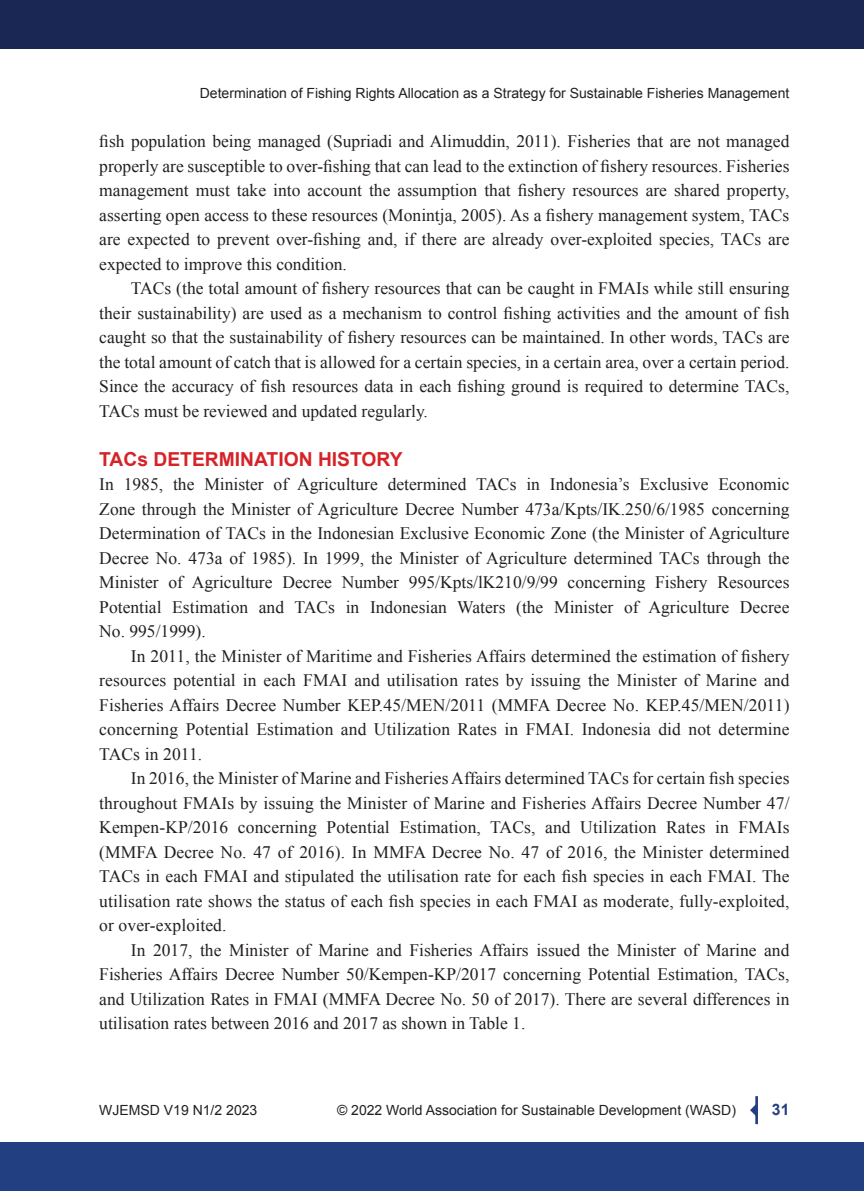
<style>
.page{position:relative;width:864px;height:1191px;background:#fff}
.page>*{position:absolute;margin:0;border:0;box-sizing:border-box;transform-origin:0 0}
.t1{font:700 19.25px "Arial";color:#d62328}
.Tx{font:17.5px/24.5px "Times New Roman";color:#231f20;text-align:justify}
.TxF{font:17.5px/24.5px "Times New Roman";color:#231f20;text-align:justify}
.t2{font:700 15.75px "Arial";color:#223f82}
.t3{font:14px "Arial";color:#231f20}
</style>
<div class="page">
<div style="left:0;top:1142px;width:863px;height:49px;background:#223f82"></div>
<hr style="left:755px;top:1096px;width:2px;height:28px;background:#223f82">
<svg style="left:750px;top:1102px;width:6px;height:15px"></svg>
<div style="left:0;top:0;width:863px;height:49px;background:#1a2654"></div>
<p class="t3" style="left:200px;top:84px;width:591px">Determination of Fishing Rights Allocation as a Strategy for Sustainable Fisheries Management</p>
<p class="TxF" style="left:99px;top:129px;width:691px">fish population being managed (Supriadi and Alimuddin, 2011). Fisheries that are not managed properly are susceptible to over-fishing that can lead to the extinction of fishery resources. Fisheries management must take into account the assumption that fishery resources are shared property, asserting open access to these resources (Monintja, 2005). As a fishery management system, TACs are expected to prevent over-fishing and, if there are already over-exploited species, TACs are expected to improve this condition.</p>
<p class="Tx" style="left:99px;top:276px;width:691px;text-indent:32px">TACs (the total amount of fishery resources that can be caught in FMAIs while still ensuring their sustainability) are used as a mechanism to control fishing activities and the amount of fish caught so that the sustainability of fishery resources can be maintained. In other words, TACs are the total amount of catch that is allowed for a certain species, in a certain area, over a certain period.<br>Since the accuracy of fish resources data in each fishing ground is required to determine TACs, TACs must be reviewed and updated regularly.</p>
<h1 class="t1" style="left:99px;top:446px;width:305px">TACs DETERMINATION HISTORY</h1>
<p class="TxF" style="left:99px;top:472px;width:691px">In 1985, the Minister of Agriculture determined TACs in Indonesia’s Exclusive Economic Zone through the Minister of Agriculture Decree Number 473a/Kpts/IK.250/6/1985 concerning Determination of TACs in the Indonesian Exclusive Economic Zone (the Minister of Agriculture Decree No. 473a of 1985). In 1999, the Minister of Agriculture determined TACs through the Minister of Agriculture Decree Number 995/Kpts/lK210/9/99 concerning Fishery Resources Potential Estimation and TACs in Indonesian Waters (the Minister of Agriculture Decree No. 995/1999).</p>
<p class="Tx" style="left:99px;top:643px;width:691px;text-indent:32px">In 2011, the Minister of Maritime and Fisheries Affairs determined the estimation of fishery resources potential in each FMAI and utilisation rates by issuing the Minister of Marine and Fisheries Affairs Decree Number KEP.45/MEN/2011 (MMFA Decree No. KEP.45/MEN/2011) concerning Potential Estimation and Utilization Rates in FMAI. Indonesia did not determine TACs in 2011.</p>
<p class="Tx" style="left:99px;top:766px;width:691px;text-indent:32px">In 2016, the Minister of Marine and Fisheries Affairs determined TACs for certain fish species throughout FMAIs by issuing the Minister of Marine and Fisheries Affairs Decree Number 47/ Kempen-KP/2016 concerning Potential Estimation, TACs, and Utilization Rates in FMAIs (MMFA Decree No. 47 of 2016). In MMFA Decree No. 47 of 2016, the Minister determined TACs in each FMAI and stipulated the utilisation rate for each fish species in each FMAI. The utilisation rate shows the status of each fish species in each FMAI as moderate, fully-exploited, or over-exploited.</p>
<p class="Tx" style="left:99px;top:937px;width:691px;text-indent:32px">In 2017, the Minister of Marine and Fisheries Affairs issued the Minister of Marine and Fisheries Affairs Decree Number 50/Kempen-KP/2017 concerning Potential Estimation, TACs, and Utilization Rates in FMAI (MMFA Decree No. 50 of 2017). There are several differences in utilisation rates between 2016 and 2017 as shown in Table 1.</p>
<p class="t3" style="left:99px;top:1101px;width:159px">WJEMSD V19 N1/2 2023</p>
<p class="t3" style="left:337px;top:1101px;width:400px">© 2022 World Association for Sustainable Development (WASD)</p>
<p class="t2" style="left:771px;top:1099px;width:19px">31</p>
</div>
